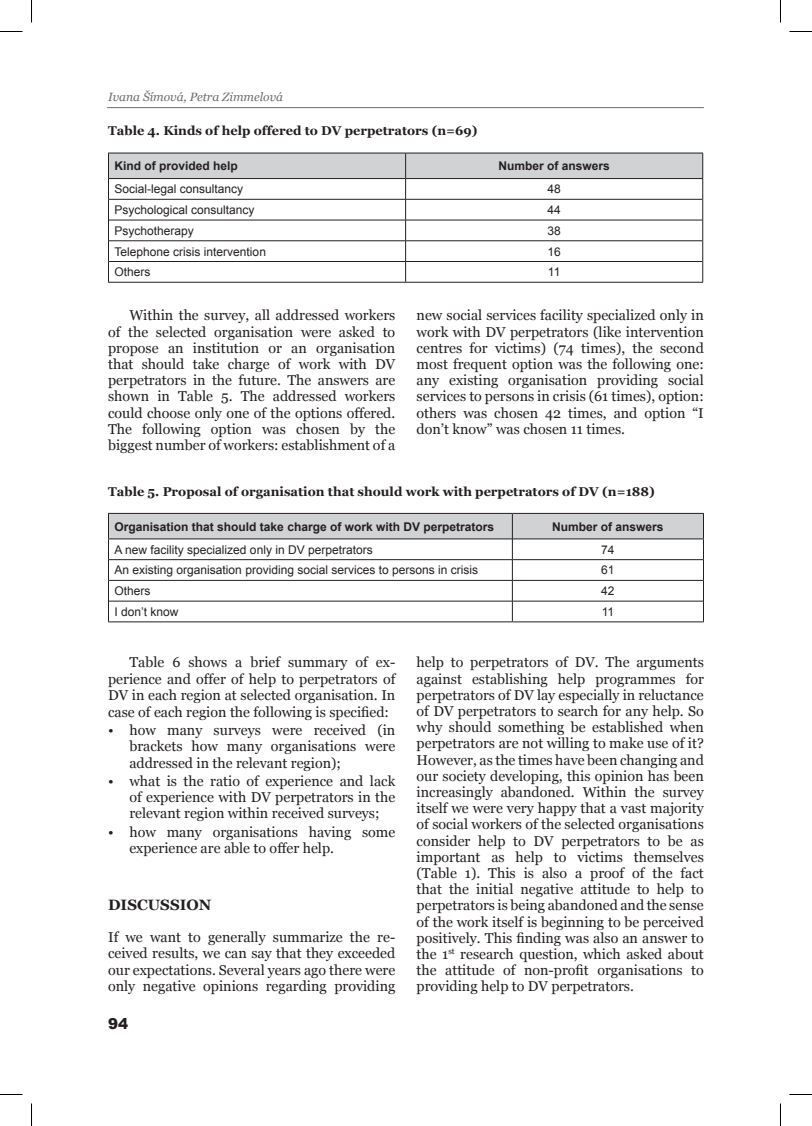
<style>
.page{position:relative;width:812px;height:1126px;background:#fff}
.page>*{position:absolute;margin:0;border:0;box-sizing:border-box;transform-origin:0 0}
.t1{font:700 15px "Georgia";color:#231f20}
.t2{font:900 15px "Arial";color:#231f20}
.t3{font:14.25px/16.2px "Georgia";color:#231f20;text-align:justify}
.t4{font:700 12.75px "Georgia";color:#231f20}
.t5{font:12px "Arial";color:#231f20}
.t6{font:700 12px "Arial";color:#231f20}
.t7{font:italic 12px "Georgia";color:#6c6d70}
</style>
<div class="page">
<svg style="left:108px;top:513px;width:596px;height:108px"></svg>
<hr style="left:108px;top:621px;width:404px;height:1px;background:#231f20">
<hr style="left:512px;top:621px;width:191px;height:1px;background:#231f20">
<hr style="left:108px;top:282px;width:297px;height:1px;background:#231f20">
<hr style="left:405px;top:282px;width:298px;height:1px;background:#231f20">
<svg style="left:108px;top:153px;width:595px;height:129px"></svg>
<hr style="left:107px;top:107px;width:596px;height:1px;background:#6c6d70">
<svg style="left:0;top:31px;width:22px;height:1px"></svg>
<svg style="left:789px;top:31px;width:22px;height:1px"></svg>
<svg style="left:0;top:1094px;width:22px;height:1px"></svg>
<svg style="left:789px;top:1094px;width:22px;height:1px"></svg>
<svg style="left:31px;top:0;width:1px;height:22px"></svg>
<svg style="left:31px;top:1103px;width:1px;height:23px"></svg>
<svg style="left:780px;top:0;width:1px;height:22px"></svg>
<svg style="left:780px;top:1103px;width:1px;height:23px"></svg>
<p class="t7" style="left:108px;top:90px;width:176px">Ivana Šímová, Petra Zimmelová</p>
<p class="t4" style="left:108px;top:124px;width:371px">Table 4. Kinds of help offered to DV perpetrators (n=69)</p>
<p class="t6" style="left:114px;top:158px;width:125px">Kind of provided help</p>
<p class="t6" style="left:498px;top:158px;width:113px">Number of answers</p>
<p class="t5" style="left:114px;top:181px;width:130px">Social-legal consultancy</p>
<p class="t5" style="left:547px;top:181px;width:15px">48</p>
<p class="t5" style="left:114px;top:202px;width:142px">Psychological consultancy</p>
<p class="t5" style="left:547px;top:202px;width:15px">44</p>
<p class="t5" style="left:114px;top:223px;width:81px">Psychotherapy</p>
<p class="t5" style="left:547px;top:223px;width:15px">38</p>
<p class="t5" style="left:114px;top:243px;width:153px">Telephone crisis intervention</p>
<p class="t5" style="left:547px;top:243px;width:15px">16</p>
<p class="t5" style="left:114px;top:264px;width:38px">Others</p>
<p class="t5" style="left:548px;top:264px;width:14px">11</p>
<p class="t3" style="left:108px;top:307px;width:289px;text-indent:21px">Within the survey, all addressed workers of the selected organisation were asked to propose an institution or an organisation that should take charge of work with DV perpetrators in the future. The answers are shown in Table 5. The addressed workers could choose only one of the options offered.<br>The following option was chosen by the biggest number of workers: establishment of a</p>
<p class="t3" style="left:416px;top:307px;width:289px">new social services facility specialized only in work with DV perpetrators (like intervention centres for victims) (74 times), the second most frequent option was the following one: any existing organisation providing social services to persons in crisis (61 times), option: others was chosen 42 times, and option “I don’t know” was chosen 11 times.</p>
<p class="t4" style="left:108px;top:484px;width:548px">Table 5. Proposal of organisation that should work with perpetrators of DV (n=188)</p>
<p class="t6" style="left:114px;top:518px;width:381px">Organisation that should take charge of work with DV perpetrators</p>
<p class="t6" style="left:552px;top:518px;width:113px">Number of answers</p>
<p class="t5" style="left:114px;top:542px;width:260px">A new facility specialized only in DV perpetrators</p>
<p class="t5" style="left:601px;top:542px;width:15px">74</p>
<p class="t5" style="left:114px;top:562px;width:365px">An existing organisation providing social services to persons in crisis</p>
<p class="t5" style="left:601px;top:562px;width:15px">61</p>
<p class="t5" style="left:114px;top:583px;width:38px">Others</p>
<p class="t5" style="left:601px;top:583px;width:15px">42</p>
<p class="t5" style="left:114px;top:604px;width:66px">I don’t know</p>
<p class="t5" style="left:601px;top:604px;width:14px">11</p>
<p class="t3" style="left:108px;top:654px;width:289px;text-indent:21px">Table 6 shows a brief summary of ex&shy;perience and offer of help to perpetrators of DV in each region at selected organisation. In case of each region the following is specified:</p>
<p class="t3" style="left:129px;top:722px;width:267px;text-indent:-21px">• how many surveys were received (in brackets how many organisations were addressed in the relevant region);</p>
<p class="t3" style="left:129px;top:773px;width:267px;text-indent:-21px">• what is the ratio of experience and lack of experience with DV perpetrators in the relevant region within received surveys;</p>
<p class="t3" style="left:129px;top:824px;width:267px;text-indent:-21px">• how many organisations having some experience are able to offer help.</p>
<p class="t1" style="left:108px;top:896px;width:105px">DISCUSSION</p>
<p class="t3" style="left:108px;top:929px;width:289px">If we want to generally summarize the re&shy;ceived results, we can say that they exceeded our expectations. Several years ago there were only negative opinions regarding providing</p>
<p class="t2" style="left:108px;top:1012px;width:22px">94</p>
<p class="t3" style="left:416px;top:654px;width:289px">help to perpetrators of DV. The arguments against establishing help programmes for perpetrators of DV lay especially in reluctance of DV perpetrators to search for any help. So why should something be established when perpetrators are not willing to make use of it?<br>However, as the times have been changing and our society developing, this opinion has been increasingly abandoned. Within the survey itself we were very happy that a vast majority of social workers of the selected organisations consider help to DV perpetrators to be as important as help to victims themselves (Table 1). This is also a proof of the fact that the initial negative attitude to help to perpetrators is being abandoned and the sense of the work itself is beginning to be perceived positively. This finding was also an answer to the 1<sup>st</sup> research question, which asked about the attitude of non-profit organisations to providing help to DV perpetrators.</p>
</div>
